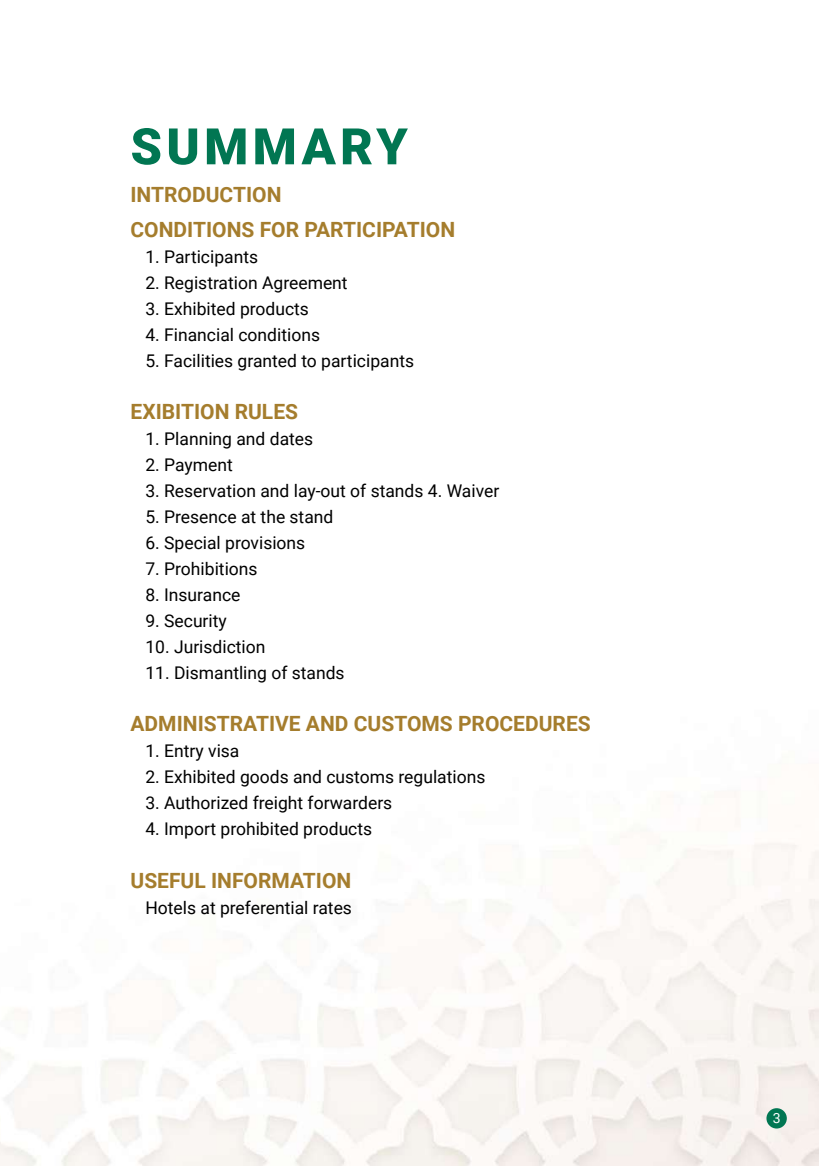
<style>
.page{position:relative;width:819px;height:1166px;background:#fff}
.page>*{position:absolute;margin:0;border:0;box-sizing:border-box;transform-origin:0 0}
.t1{font:900 50.4px "Roboto";letter-spacing:.085em;color:#017652}
.t2{font:700 21px/35.2px "Roboto";color:#a57d2d}
.t3{font:17.5px "Roboto";color:#000}
.t4{font:14px "Roboto";color:#fff}
</style>
<div class="page">
<img style="left:0;top:791px;width:819px;height:375px">
<div style="left:766px;top:1108px;width:20px;height:20px;background:#017652;border-radius:50%"></div>
<h1 class="t1" style="left:130px;top:111px;width:279px">SUMMARY</h1>
<p class="t2" style="left:130px;top:176px;width:326px">INTRODUCTION<br>CONDITIONS FOR PARTICIPATION</p>
<p class="t3" style="left:145px;top:244px;width:114px">1. Participants</p>
<p class="t3" style="left:145px;top:270px;width:204px">2. Registration Agreement</p>
<p class="t3" style="left:145px;top:296px;width:165px">3. Exhibited products</p>
<p class="t3" style="left:145px;top:322px;width:176px">4. Financial conditions</p>
<p class="t3" style="left:145px;top:348px;width:270px">5. Facilities granted to participants</p>
<p class="t2" style="left:130px;top:393px;width:169px">EXIBITION RULES</p>
<p class="t3" style="left:145px;top:427px;width:169px">1. Planning and dates</p>
<p class="t3" style="left:145px;top:453px;width:89px">2. Payment</p>
<p class="t3" style="left:145px;top:478px;width:355px">3. Reservation and lay-out of stands 4. Waiver</p>
<p class="t3" style="left:145px;top:504px;width:189px">5. Presence at the stand</p>
<p class="t3" style="left:145px;top:530px;width:161px">6. Special provisions</p>
<p class="t3" style="left:145px;top:556px;width:114px">7. Prohibitions</p>
<p class="t3" style="left:145px;top:582px;width:97px">8. Insurance</p>
<p class="t3" style="left:145px;top:608px;width:83px">9. Security</p>
<p class="t3" style="left:145px;top:634px;width:121px">10. Jurisdiction</p>
<p class="t3" style="left:145px;top:660px;width:201px">11. Dismantling of stands</p>
<p class="t2" style="left:130px;top:705px;width:461px">ADMINISTRATIVE AND CUSTOMS PROCEDURES</p>
<p class="t3" style="left:145px;top:739px;width:96px">1. Entry visa</p>
<p class="t3" style="left:145px;top:765px;width:341px">2. Exhibited goods and customs regulations</p>
<p class="t3" style="left:145px;top:791px;width:248px">3. Authorized freight forwarders</p>
<p class="t3" style="left:145px;top:817px;width:228px">4. Import prohibited products</p>
<p class="t2" style="left:130px;top:862px;width:222px">USEFUL INFORMATION</p>
<p class="t3" style="left:145px;top:895px;width:208px">Hotels at preferential rates</p>
<p class="t4" style="left:772px;top:1108px;width:9px">3</p>
</div>
